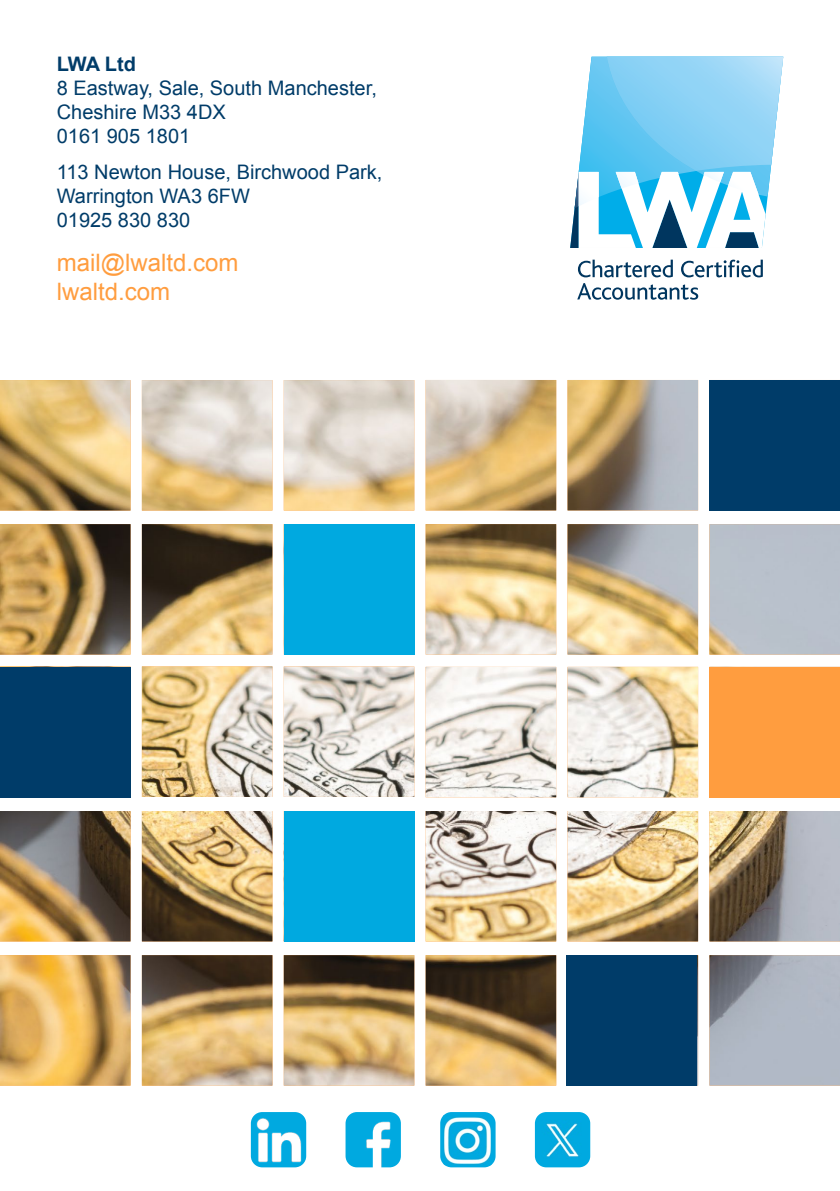
<style>
.page{position:relative;width:840px;height:1191px;background:#fff}
.page>*{position:absolute;margin:0;border:0;box-sizing:border-box;transform-origin:0 0}
.t1{font:24px/28.8px "Arial";color:#ff9d3f}
.t2{font:20px/24px "Arial";color:#003c69}
.t3{font:700 20px "Arial";letter-spacing:-.03em;color:#003c69}
</style>
<div class="page">
<img style="left:0;top:380px;width:839px;height:705px">
<div style="left:283px;top:524px;width:131px;height:130px;background:#00a9e0"></div>
<div style="left:709px;top:380px;width:130px;height:130px;background:#003c69"></div>
<div style="left:0;top:667px;width:130px;height:130px;background:#003c69"></div>
<div style="left:709px;top:667px;width:130px;height:130px;background:#ff9d3f"></div>
<div style="left:566px;top:955px;width:130px;height:130px;background:#003c69"></div>
<div style="left:283px;top:811px;width:131px;height:130px;background:#00a9e0"></div>
<svg style="left:577px;top:260px;width:95px;height:17px"></svg>
<svg style="left:681px;top:260px;width:81px;height:17px"></svg>
<svg style="left:577px;top:283px;width:120px;height:17px"></svg>
<svg style="left:570px;top:57px;width:212px;height:191px"></svg>
<img style="left:251px;top:1112px;width:55px;height:55px">
<img style="left:345px;top:1112px;width:55px;height:55px">
<div style="left:440px;top:1112px;width:55px;height:55px;background:#00a9e0;border-radius:11px"></div>
<img style="left:443px;top:1115px;width:48px;height:50px">
<img style="left:534px;top:1112px;width:56px;height:55px">
<p class="t3" style="left:57px;top:51px;width:81px">LWA Ltd</p>
<p class="t2" style="left:57px;top:76px;width:321px">8 Eastway, Sale, South Manchester,<br>Cheshire M33 4DX<br>0161 905 1801</p>
<p class="t2" style="left:57px;top:160px;width:327px">113 Newton House, Birchwood Park,<br>Warrington WA3 6FW<br>01925 830 830</p>
<p class="t1" style="left:57px;top:249px;width:183px">mail@lwaltd.com lwaltd.com</p>
</div>
